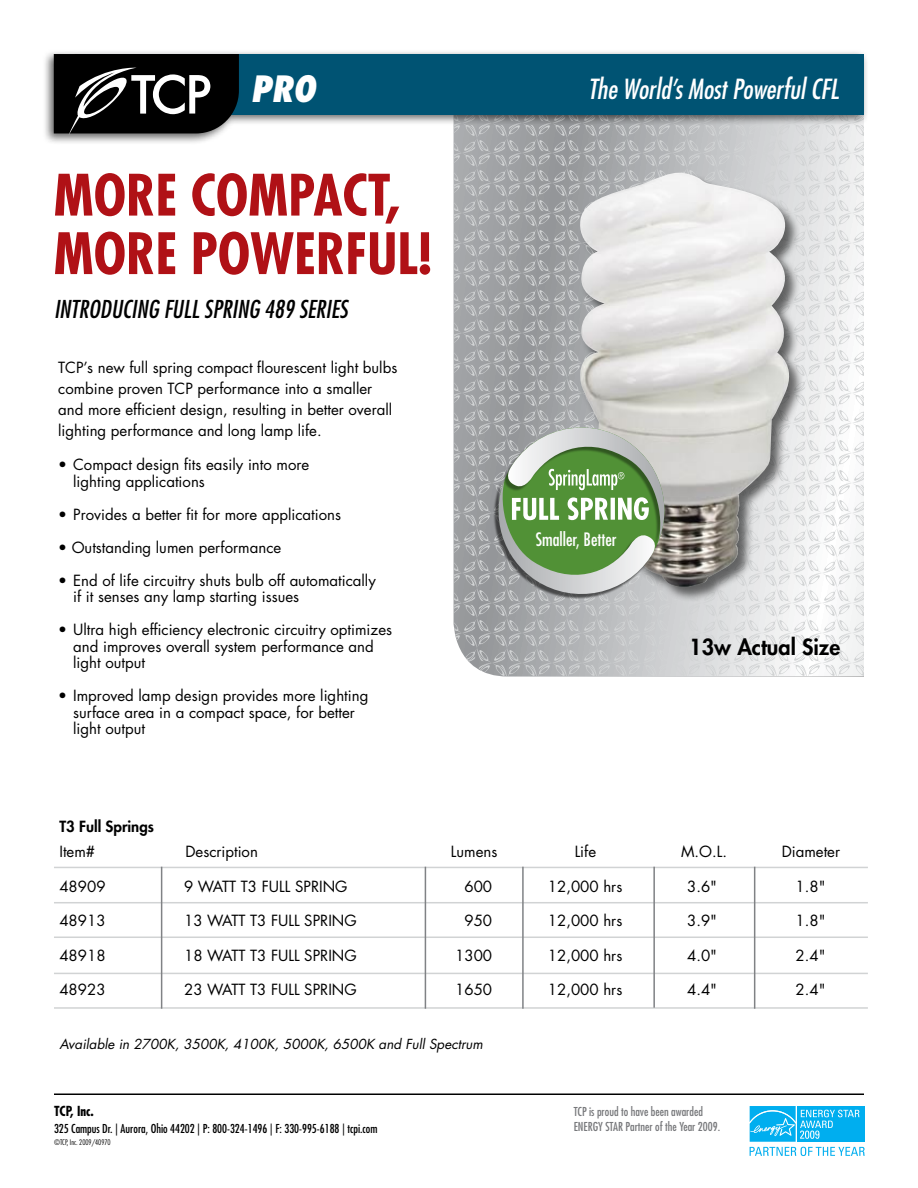
<style>
.page{position:relative;width:918px;height:1188px;background:#fff}
.page>*{position:absolute;margin:0;border:0;box-sizing:border-box;transform-origin:0 0}
.t1{font:700 condensed 55.5px/58.5px "Futura Std";color:#b01116}
.t2{font:italic 800 condensed 35.25px "Futura Std";color:#fff}
.t3{font:italic condensed 27px "Futura Std";color:#fff}
.t4{font:italic condensed 24px "Futura Std";color:#000}
.t5{font:800 21.6px "Futura Std";color:#000}
.t6{font:condensed 18px "Futura Std";color:#fff}
.t7{font:15px/16.5px "Futura Std";color:#000}
.t8{font:800 15px "Futura Std";color:#000}
.t9{font:italic 13.5px "Futura Std";color:#000}
.t10{font:700 condensed 13.5px "Futura Std";color:#000}
.t11{font:condensed 12px "Futura Std";color:#000}
.t12{font:condensed 12px/15px "Futura Std";color:#77787b}
.t13{font:300 condensed 7.5px "Futura Std";color:#000}
</style>
<div class="page">
<svg style="left:454px;top:145px;width:410px;height:531px"></svg>
<div style="left:579px;top:172px;width:225px;height:430px;background:#000;opacity:.56"></div>
<img style="left:577px;top:173px;width:226px;height:416px">
<div style="left:42px;top:49px;width:827px;height:96px;background:#000;opacity:.6"></div>
<div style="left:75px;top:54px;width:789px;height:60px;background:#005373"></div>
<svg style="left:54px;top:54px;width:185px;height:81px;background:#2a2a2a"></svg>
<svg style="left:487px;top:416px;width:189px;height:190px;background:#96ac8d"></svg>
<hr style="left:54px;top:902px;width:814px;height:1px;background:#d1d3d4">
<hr style="left:54px;top:973px;width:814px;height:1px;background:#d1d3d4">
<hr style="left:54px;top:937px;width:814px;height:1px;background:#d1d3d4">
<hr style="left:54px;top:1007px;width:814px;height:2px;background:#d1d3d4">
<hr style="left:54px;top:867px;width:814px;height:1px;background:#d1d3d4">
<hr style="left:161px;top:867px;width:1px;height:142px;background:#808285">
<hr style="left:425px;top:867px;width:1px;height:142px;background:#808285">
<hr style="left:522px;top:867px;width:2px;height:142px;background:#808285">
<hr style="left:653px;top:867px;width:2px;height:141px;background:#808285">
<hr style="left:754px;top:867px;width:1px;height:142px;background:#808285">
<svg style="left:749px;top:1106px;width:116px;height:50px"></svg>
<hr style="left:54px;top:1094px;width:810px;height:1px;background:#000">
<h2 class="t2" style="left:251px;top:67px;width:66px">PRO</h2>
<h3 class="t3" style="left:588px;top:73px;width:252px">The World’s Most Powerful CFL</h3>
<h1 class="t1" style="left:54px;top:166px;width:380px">MORE COMPACT,<br>MORE POWERFUL!</h1>
<h3 class="t4" style="left:54px;top:295px;width:179px">introducing FULL SPRING</h3>
<h3 class="t4" style="left:264px;top:295px;width:83px">489 series</h3>
<p class="t7" style="left:58px;top:357px;width:341px;line-height:21px">TCP’s new full spring compact flourescent light bulbs combine proven TCP performance into a smaller and more efficient design, resulting in better overall lighting performance and long lamp life.</p>
<p class="t7" style="left:73px;top:456px;width:238px;text-indent:-15px">• Compact design fits easily into more lighting applications</p>
<p class="t7" style="left:58px;top:506px;width:284px">• Provides a better fit for more applications</p>
<p class="t7" style="left:58px;top:539px;width:225px">• Outstanding lumen performance</p>
<p class="t7" style="left:73px;top:572px;width:304px;text-indent:-15px">• End of life circuitry shuts bulb off automatically if it senses any lamp starting issues</p>
<p class="t7" style="left:73px;top:621px;width:320px;text-indent:-15px">• Ultra high efficiency electronic circuitry optimizes and improves overall system performance and light output</p>
<p class="t7" style="left:73px;top:687px;width:297px;text-indent:-15px">• Improved lamp design provides more lighting surface area in a compact space, for better light output</p>
<p class="t8" style="left:59px;top:817px;width:96px">T3 Full Springs</p>
<p class="t6" style="left:536px;top:528px;width:83px">Smaller, Better</p>
<h3 class="t5" style="left:689px;top:634px;width:152px">13w Actual Size</h3>
<p class="t7" style="left:451px;top:844px;width:48px">Lumens</p>
<p class="t7" style="left:575px;top:844px;width:23px">Life</p>
<p class="t7" style="left:681px;top:844px;width:47px">M.O.L.</p>
<p class="t7" style="left:59px;top:844px;width:37px">Item#</p>
<p class="t7" style="left:185px;top:844px;width:74px">Description</p>
<p class="t7" style="left:782px;top:844px;width:60px">Diameter</p>
<p class="t7" style="left:184px;top:878px;width:165px">9 WATT T3 FULL SPRING</p>
<p class="t7" style="left:184px;top:913px;width:174px">13 WATT T3 FULL SPRING</p>
<p class="t7" style="left:184px;top:947px;width:174px">18 WATT T3 FULL SPRING</p>
<p class="t7" style="left:184px;top:982px;width:174px">23 WATT T3 FULL SPRING</p>
<p class="t7" style="left:548px;top:878px;width:76px">12,000 hrs</p>
<p class="t7" style="left:548px;top:913px;width:76px">12,000 hrs</p>
<p class="t7" style="left:548px;top:947px;width:76px">12,000 hrs</p>
<p class="t7" style="left:548px;top:982px;width:76px">12,000 hrs</p>
<p class="t7" style="left:59px;top:878px;width:48px">48909</p>
<p class="t7" style="left:59px;top:913px;width:48px">48913</p>
<p class="t7" style="left:59px;top:947px;width:48px">48918</p>
<p class="t7" style="left:59px;top:982px;width:48px">48923</p>
<p class="t7" style="left:464px;top:878px;width:29px">600</p>
<p class="t7" style="left:464px;top:913px;width:29px">950</p>
<p class="t7" style="left:455px;top:947px;width:38px">1300</p>
<p class="t7" style="left:455px;top:982px;width:38px">1650</p>
<p class="t7" style="left:687px;top:878px;width:31px">3.6"</p>
<p class="t7" style="left:687px;top:913px;width:31px">3.9"</p>
<p class="t7" style="left:687px;top:947px;width:31px">4.0"</p>
<p class="t7" style="left:687px;top:982px;width:31px">4.4"</p>
<p class="t7" style="left:796px;top:878px;width:31px">1.8"</p>
<p class="t7" style="left:796px;top:913px;width:31px">1.8"</p>
<p class="t7" style="left:796px;top:947px;width:31px">2.4"</p>
<p class="t7" style="left:796px;top:982px;width:31px">2.4"</p>
<p class="t9" style="left:59px;top:1035px;width:425px">Available in 2700K, 3500K, 4100K, 5000K, 6500K and Full Spectrum</p>
<p class="t10" style="left:54px;top:1102px;width:41px">TCP, Inc.</p>
<p class="t12" style="left:574px;top:1104px;width:148px">TCP is proud to have been awarded<br>ENERGY STAR Partner of the Year 2009.</p>
<p class="t11" style="left:54px;top:1121px;width:325px">325 Campus Dr. | Aurora, Ohio 44202 | P: 800-324-1496 | F: 330-995-6188 | tcpi.com</p>
<p class="t13" style="left:54px;top:1138px;width:58px">©TCP, Inc. 2009/40970</p>
</div>
